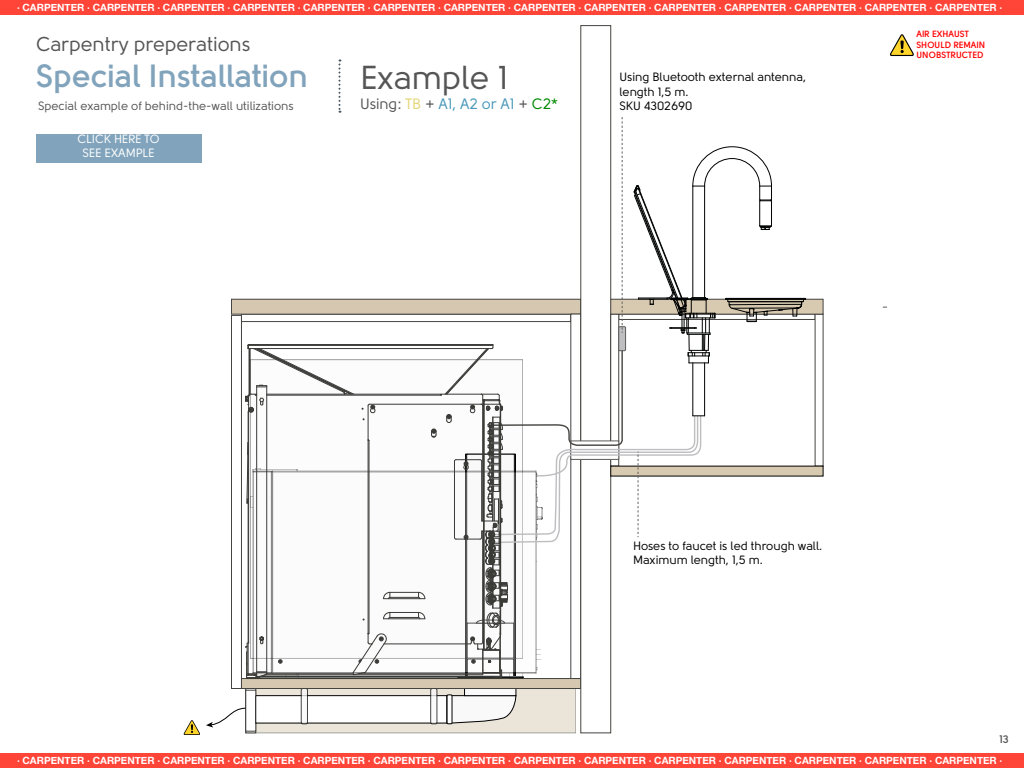
<style>
.page{position:relative;width:1024px;height:768px;background:#fff}
.page>*{position:absolute;margin:0;border:0;box-sizing:border-box;transform-origin:0 0}
.t1{font:33px "Solomon";color:#555}
.t2{font:700 32px "Solomon";color:#81a4bc}
.t3{font:20px "Solomon";color:#555}
.t4{font:15px "Solomon";color:#4998b9}
.t5{font:12px/14.4px "Solomon";color:#000}
.t6{font:12px "Solomon";color:#555}
.t7{font:12px/14.4px "Solomon";color:#fff;text-align:center}
.t8{font:700 11px "Solomon";color:#555}
.t9{font:700 10px "Helvetica Neue";color:#fff}
.t10{font:700 9px/10.8px "Solomon";color:#f00}
.s1{color:#555}
.s2{color:#e4d779}
.s3{color:#008900}
</style>
<div class="page">
<div style="left:0;top:753px;width:1024px;height:15px;background:#ff4438"></div>
<div style="left:0;top:0;width:1024px;height:15px;background:#ff4438"></div>
<div style="left:250px;top:360px;width:273px;height:298px;background:#f9f9fa"></div>
<div style="left:231px;top:315px;width:11px;height:374px;border:1px solid #454441"></div>
<div style="left:241px;top:314px;width:330px;height:8px;border:1px solid #454441"></div>
<div style="left:232px;top:299px;width:349px;height:15px;background:#d6c8b0"></div>
<div style="left:231px;top:299px;width:350px;height:15px;border:1px solid #454441"></div>
<div style="left:246px;top:689px;width:330px;height:44px;background:#ebe4d8"></div>
<div style="left:246px;top:688px;width:10px;height:45px;border:1px solid #454441"></div>
<div style="left:246px;top:690px;width:10px;height:41px;background:#fff"></div>
<div style="left:256px;top:696px;width:191px;height:27px;background:#fff"></div>
<div style="left:255px;top:695px;width:192px;height:28px;border:1px solid #000"></div>
<svg style="left:452px;top:695px;width:64px;height:28px;background:#e6e5e5"></svg>
<div style="left:465px;top:681px;width:51px;height:15px;background:#f9f9fa"></div>
<div style="left:464px;top:680px;width:52px;height:16px;border:1px solid #000"></div>
<div style="left:431px;top:689px;width:6px;height:35px;background:#f9f9fa;border-radius:2px"></div>
<div style="left:430px;top:688px;width:7px;height:36px;border:1px solid #000;border-radius:2px"></div>
<div style="left:301px;top:689px;width:6px;height:35px;background:#f9f9fa;border-radius:2px"></div>
<div style="left:301px;top:688px;width:7px;height:36px;border:1px solid #000;border-radius:2px"></div>
<div style="left:447px;top:695px;width:5px;height:29px;background:#fff"></div>
<div style="left:447px;top:695px;width:5px;height:29px;border:1px solid #000"></div>
<div style="left:241px;top:679px;width:340px;height:10px;background:#d6c8b0"></div>
<div style="left:241px;top:678px;width:340px;height:11px;border:1px solid #454441"></div>
<hr style="left:253px;top:673px;width:283px;height:1px;background:#010202">
<hr style="left:253px;top:471px;width:283px;height:1px;background:#010202">
<hr style="left:253px;top:469px;width:45px;height:1px;background:#010202">
<hr style="left:272px;top:472px;width:1px;height:201px;background:#010202">
<hr style="left:271px;top:471px;width:1px;height:202px;background:#010202">
<div style="left:273px;top:472px;width:263px;height:201px;background:#f9f9fa"></div>
<svg style="left:256px;top:508px;width:11px;height:129px"></svg>
<svg style="left:206px;top:708px;width:40px;height:20px"></svg>
<div style="left:581px;top:25px;width:30px;height:708px;border:1px solid #454441"></div>
<div style="left:619px;top:314px;width:196px;height:6px;border:1px solid #454441"></div>
<div style="left:611px;top:299px;width:212px;height:15px;background:#d8cab1"></div>
<div style="left:611px;top:299px;width:212px;height:15px;border:1px solid #454441"></div>
<div style="left:611px;top:466px;width:212px;height:10px;background:#d8cab1"></div>
<hr style="left:257px;top:678px;width:239px;height:1px;background:#3a3a37">
<hr style="left:258px;top:677px;width:237px;height:1px;background:#3a3a37">
<hr style="left:261px;top:676px;width:239px;height:1px;background:#3a3a37">
<hr style="left:266px;top:675px;width:217px;height:1px;background:#3a3a37">
<hr style="left:267px;top:674px;width:86px;height:1px;background:#3a3a37">
<hr style="left:358px;top:674px;width:125px;height:1px;background:#3a3a37">
<hr style="left:248px;top:412px;width:1px;height:230px;background:#3a3a37">
<hr style="left:384px;top:644px;width:86px;height:1px;background:#3a3a37">
<hr style="left:257px;top:386px;width:1px;height:290px;background:#3a3a37">
<hr style="left:267px;top:386px;width:1px;height:287px;background:#3a3a37">
<hr style="left:384px;top:619px;width:41px;height:1px;background:#3a3a37">
<hr style="left:384px;top:599px;width:41px;height:1px;background:#3a3a37">
<hr style="left:368px;top:406px;width:1px;height:34px;background:#3a3a37">
<hr style="left:368px;top:440px;width:1px;height:194px;background:#3a3a37">
<hr style="left:369px;top:440px;width:1px;height:193px;background:#3a3a37">
<svg style="left:247px;top:442px;width:26px;height:66px"></svg>
<hr style="left:370px;top:404px;width:111px;height:1px;background:#3a3a37">
<hr style="left:267px;top:395px;width:174px;height:1px;background:#3a3a37">
<hr style="left:267px;top:394px;width:173px;height:1px;background:#3a3a37">
<hr style="left:248px;top:348px;width:244px;height:1px;background:#3a3a37">
<hr style="left:248px;top:345px;width:245px;height:1px;background:#3a3a37">
<hr style="left:249px;top:344px;width:244px;height:1px;background:#3a3a37">
<svg style="left:383px;top:612px;width:42px;height:7px"></svg>
<svg style="left:383px;top:592px;width:42px;height:7px"></svg>
<svg style="left:245px;top:637px;width:54px;height:42px"></svg>
<svg style="left:245px;top:344px;width:109px;height:69px"></svg>
<svg style="left:362px;top:404px;width:13px;height:9px"></svg>
<svg style="left:353px;top:633px;width:34px;height:42px"></svg>
<svg style="left:431px;top:117px;width:375px;height:562px"></svg>
<svg style="left:184px;top:720px;width:16px;height:15px"></svg>
<div style="left:36px;top:134px;width:165px;height:29px;background:#81a4bc"></div>
<svg style="left:890px;top:34px;width:24px;height:22px"></svg>
<svg style="left:338px;top:60px;width:3px;height:53px"></svg>
<p class="t9" style="left:17px;top:0;width:987px">· CARPENTER · CARPENTER · CARPENTER · CARPENTER · CARPENTER · CARPENTER · CARPENTER · CARPENTER · CARPENTER · CARPENTER · CARPENTER · CARPENTER · CARPENTER · CARPENTER ·</p>
<h3 class="t3" style="left:36px;top:33px;width:216px">Carpentry preperations</h3>
<h2 class="t2" style="left:36px;top:58px;width:274px">Special Installation</h2>
<h1 class="t1" style="left:360px;top:60px;width:150px">Example 1</h1>
<p class="t6" style="left:38px;top:99px;width:257px">Special example of behind-the-wall utilizations</p>
<h3 class="t4" style="left:360px;top:96px;width:199px"><span class="s1">Using:</span> <span class="s2">TB</span> <span class="s1">+</span> A1, A2 or A1 <span class="s1">+</span> <span class="s3">C2*</span></h3>
<p class="t7" style="left:78px;top:131px;width:83px">CLICK HERE TO<br>SEE EXAMPLE</p>
<p class="t5" style="left:619px;top:70px;width:188px">Using Bluetooth external antenna, length 1,5 m.<br>SKU 4302690</p>
<p class="t10" style="left:917px;top:28px;width:70px">AIR EXHAUST<br>SHOULD REMAIN<br>UNOBSTRUCTED</p>
<p class="t5" style="left:633px;top:539px;width:191px">Hoses to faucet is led through wall.<br>Maximum length, 1,5 m.</p>
<p class="t8" style="left:999px;top:733px;width:11px">13</p>
<p class="t9" style="left:17px;top:753px;width:987px">· CARPENTER · CARPENTER · CARPENTER · CARPENTER · CARPENTER · CARPENTER · CARPENTER · CARPENTER · CARPENTER · CARPENTER · CARPENTER · CARPENTER · CARPENTER · CARPENTER ·</p>
</div>
